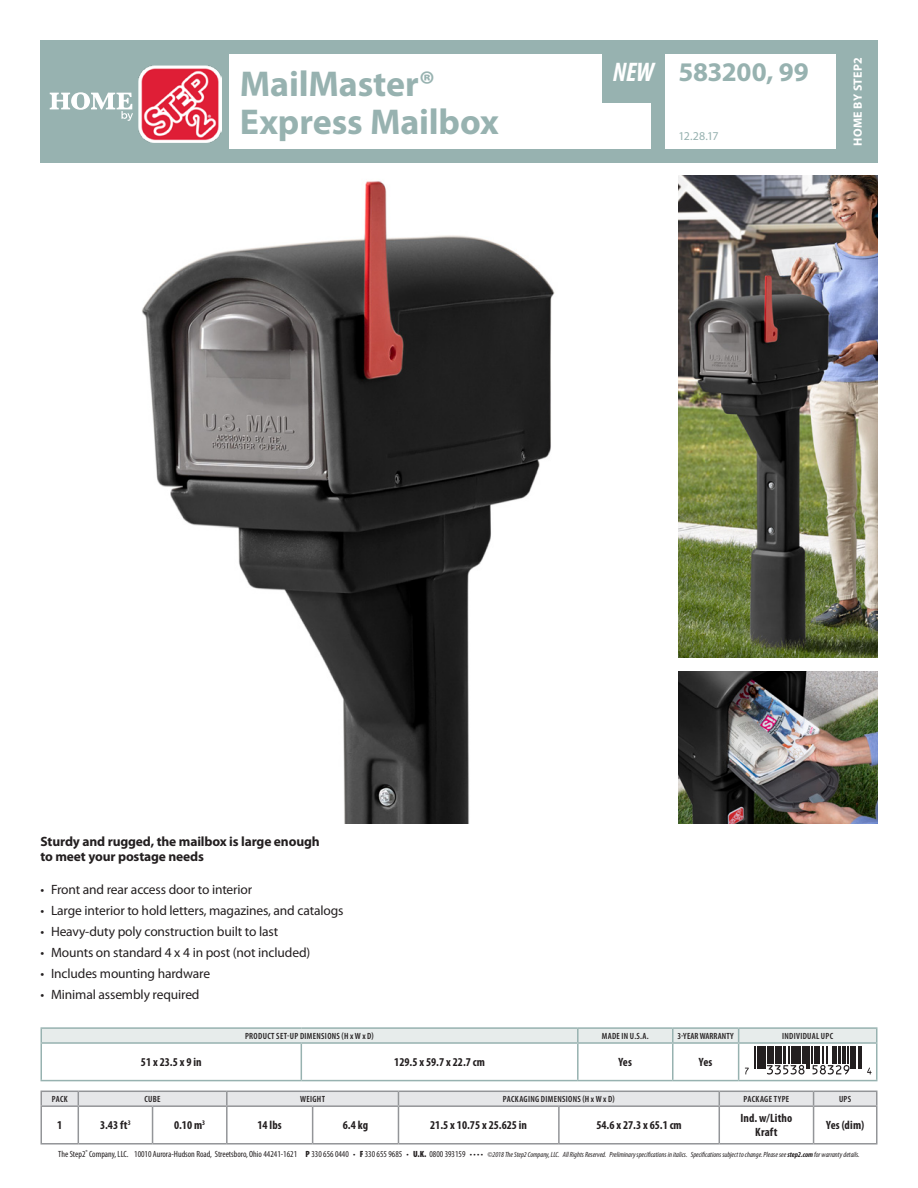
<style>
.page{position:relative;width:918px;height:1188px;background:#fff}
.page>*{position:absolute;margin:0;border:0;box-sizing:border-box;transform-origin:0 0}
.t1{font:700 36px "Myriad Pro";letter-spacing:-.005em;color:#97b2b0}
.t2{font:700 27px "Myriad Pro";letter-spacing:-.01em;color:#97b2b0}
.t3{font:italic 700 condensed 27px "Myriad Pro";color:#fff}
.t4{font:13.5px "Myriad Pro";letter-spacing:-.01em;color:#231f20}
.t5{font:700 13.5px "Myriad Pro";letter-spacing:-.01em;color:#231f20}
.t6{font:700 condensed 12px "Myriad Pro";color:#231f20}
.t7{font:700 12px "Myriad Pro";letter-spacing:.03em;color:#fff}
.t8{font:12px "Myriad Pro";color:#97b2b0}
.t9{font:600 condensed 9px "Myriad Pro";letter-spacing:.035em;color:#231f20}
.t10{font:600 condensed 9px "Myriad Pro";letter-spacing:.005em;color:#231f20}
.t11{font:italic condensed 7.5px "Myriad Pro";color:#231f20}
.s1{font-style:normal;font-size:9px}
.s2{font-weight:900;font-style:normal;font-size:9px}
.s3{font-weight:700}
</style>
<div class="page">
<hr style="left:40px;top:1027px;width:261px;height:2px;background:#97b2b0">
<hr style="left:301px;top:1027px;width:277px;height:2px;background:#97b2b0">
<hr style="left:578px;top:1027px;width:95px;height:2px;background:#97b2b0">
<hr style="left:673px;top:1027px;width:66px;height:2px;background:#97b2b0">
<hr style="left:739px;top:1027px;width:139px;height:2px;background:#97b2b0">
<hr style="left:40px;top:1044px;width:2px;height:36px;background:#97b2b0">
<hr style="left:301px;top:1044px;width:1px;height:36px;background:#97b2b0">
<hr style="left:577px;top:1044px;width:2px;height:36px;background:#97b2b0">
<hr style="left:672px;top:1044px;width:2px;height:36px;background:#97b2b0">
<hr style="left:738px;top:1044px;width:1px;height:36px;background:#97b2b0">
<hr style="left:876px;top:1044px;width:2px;height:36px;background:#97b2b0">
<hr style="left:40px;top:1080px;width:261px;height:1px;background:#97b2b0">
<hr style="left:301px;top:1080px;width:277px;height:1px;background:#97b2b0">
<hr style="left:578px;top:1080px;width:95px;height:1px;background:#97b2b0">
<hr style="left:673px;top:1080px;width:66px;height:1px;background:#97b2b0">
<hr style="left:739px;top:1080px;width:139px;height:1px;background:#97b2b0">
<hr style="left:40px;top:1107px;width:2px;height:36px;background:#939598">
<hr style="left:78px;top:1107px;width:1px;height:36px;background:#939598">
<hr style="left:152px;top:1107px;width:1px;height:36px;background:#939598">
<hr style="left:226px;top:1107px;width:2px;height:36px;background:#939598">
<hr style="left:312px;top:1107px;width:1px;height:36px;background:#939598">
<hr style="left:398px;top:1107px;width:1px;height:36px;background:#939598">
<hr style="left:558px;top:1107px;width:2px;height:36px;background:#939598">
<hr style="left:719px;top:1107px;width:1px;height:36px;background:#939598">
<hr style="left:813px;top:1107px;width:1px;height:36px;background:#939598">
<hr style="left:876px;top:1107px;width:2px;height:36px;background:#939598">
<hr style="left:40px;top:1143px;width:38px;height:2px;background:#939598">
<hr style="left:78px;top:1143px;width:75px;height:2px;background:#939598">
<hr style="left:153px;top:1143px;width:74px;height:2px;background:#939598">
<hr style="left:227px;top:1143px;width:86px;height:2px;background:#939598">
<hr style="left:313px;top:1143px;width:85px;height:2px;background:#939598">
<hr style="left:398px;top:1143px;width:161px;height:2px;background:#939598">
<hr style="left:559px;top:1143px;width:160px;height:2px;background:#939598">
<hr style="left:719px;top:1143px;width:95px;height:2px;background:#939598">
<hr style="left:814px;top:1143px;width:63px;height:2px;background:#939598">
<svg style="left:40px;top:1091px;width:838px;height:15px"></svg>
<hr style="left:40px;top:1105px;width:38px;height:2px;background:#939598">
<hr style="left:78px;top:1105px;width:75px;height:2px;background:#939598">
<hr style="left:153px;top:1105px;width:74px;height:2px;background:#939598">
<hr style="left:227px;top:1105px;width:86px;height:2px;background:#939598">
<hr style="left:313px;top:1105px;width:85px;height:2px;background:#939598">
<hr style="left:398px;top:1105px;width:161px;height:2px;background:#939598">
<hr style="left:559px;top:1105px;width:160px;height:2px;background:#939598">
<hr style="left:719px;top:1105px;width:95px;height:2px;background:#939598">
<hr style="left:814px;top:1105px;width:63px;height:2px;background:#939598">
<svg style="left:40px;top:1028px;width:838px;height:47px"></svg>
<div style="left:166px;top:149px;width:712px;height:14px;background:#97b2b0"></div>
<div style="left:40px;top:40px;width:190px;height:123px;background:#97b2b0"></div>
<div style="left:836px;top:40px;width:42px;height:123px;background:#97b2b0"></div>
<img style="left:138px;top:65px;width:83px;height:78px">
<svg style="left:50px;top:92px;width:83px;height:29px"></svg>
<div style="left:166px;top:40px;width:712px;height:14px;background:#97b2b0"></div>
<div style="left:651px;top:40px;width:14px;height:123px;background:#97b2b0"></div>
<img style="left:142px;top:181px;width:413px;height:642px">
<img style="left:678px;top:671px;width:200px;height:152px">
<img style="left:678px;top:175px;width:200px;height:483px">
<div style="left:603px;top:40px;width:62px;height:63px;background:#97b2b0"></div>
<p class="t1" style="left:240px;top:64px;width:197px">MailMaster®</p>
<p class="t1" style="left:240px;top:101px;width:261px">Express Mailbox</p>
<h2 class="t3" style="left:613px;top:57px;width:43px">NEW</h2>
<p class="t2" style="left:678px;top:56px;width:132px">583200, 99</p>
<p class="t8" style="left:678px;top:130px;width:42px">12.28.17</p>
<p class="t7" style="left:851px;top:146px;width:91px;rotate:-90deg">HOME BY STEP2</p>
<p class="t5" style="left:40px;top:833px;width:281px">Sturdy and rugged, the mailbox is large enough</p>
<p class="t5" style="left:40px;top:848px;width:165px">to meet your postage needs</p>
<p class="t4" style="left:40px;top:882px;width:213px">• Front and rear access door to interior</p>
<p class="t4" style="left:40px;top:903px;width:305px">• Large interior to hold letters, magazines, and catalogs</p>
<p class="t4" style="left:40px;top:924px;width:239px">• Heavy-duty poly construction built to last</p>
<p class="t4" style="left:40px;top:945px;width:271px">• Mounts on standard 4 x 4 in post (not included)</p>
<p class="t4" style="left:40px;top:966px;width:171px">• Includes mounting hardware</p>
<p class="t4" style="left:40px;top:987px;width:161px">• Minimal assembly required</p>
<p class="t9" style="left:245px;top:1031px;width:130px">PRODUCT SET-UP DIMENSIONS (H x W x D)</p>
<p class="t9" style="left:602px;top:1031px;width:49px">MADE IN U.S.A.</p>
<p class="t10" style="left:678px;top:1031px;width:58px">3-YEAR WARRANTY</p>
<p class="t9" style="left:782px;top:1031px;width:53px">INDIVIDUAL UPC</p>
<p class="t6" style="left:141px;top:1055px;width:62px">51 x 23.5 x 9 in</p>
<p class="t6" style="left:394px;top:1055px;width:92px">129.5 x 59.7 x 22.7 cm</p>
<p class="t6" style="left:618px;top:1055px;width:15px">Yes</p>
<p class="t6" style="left:699px;top:1055px;width:15px">Yes</p>
<p class="t9" style="left:52px;top:1094px;width:17px">PACK</p>
<p class="t9" style="left:144px;top:1094px;width:18px">CUBE</p>
<p class="t9" style="left:300px;top:1094px;width:26px">WEIGHT</p>
<p class="t9" style="left:503px;top:1094px;width:113px">PACKAGING DIMENSIONS (H x W x D)</p>
<p class="t9" style="left:744px;top:1094px;width:47px">PACKAGE TYPE</p>
<p class="t9" style="left:839px;top:1094px;width:14px">UPS</p>
<p class="t6" style="left:57px;top:1118px;width:7px">1</p>
<p class="t6" style="left:100px;top:1118px;width:32px">3.43 ft<sup>3</sup></p>
<p class="t6" style="left:174px;top:1118px;width:33px">0.10 m<sup>3</sup></p>
<p class="t6" style="left:258px;top:1118px;width:26px">14 lbs</p>
<p class="t6" style="left:343px;top:1118px;width:27px">6.4 kg</p>
<p class="t6" style="left:430px;top:1118px;width:98px">21.5 x 10.75 x 25.625 in</p>
<p class="t6" style="left:596px;top:1118px;width:87px">54.6 x 27.3 x 65.1 cm</p>
<p class="t6" style="left:740px;top:1111px;width:54px">Ind. w/Litho</p>
<p class="t6" style="left:755px;top:1126px;width:24px">Kraft</p>
<p class="t6" style="left:826px;top:1118px;width:39px">Yes (dim)</p>
<p class="t11" style="left:58px;top:1151px;width:803px"><span class="s1">The Step2</span><sup>®</sup> <span class="s1">Company, LLC. 10010 Aurora-Hudson Road, Streetsboro, Ohio 44241-1621</span> <span class="s2">P</span> <span class="s1">330 656 0440 •</span> <span class="s2">F</span> <span class="s1">330 655 9685 •</span> <span class="s2">U.K.</span> <span class="s1">0800 393159 • • • •</span> ©2018 The Step2 Company, LLC. All Rights Reserved. Preliminary specifications in italics. Specifications subject to change. Please see <span class="s3">step2.com</span> for warranty details.</p>
</div>
